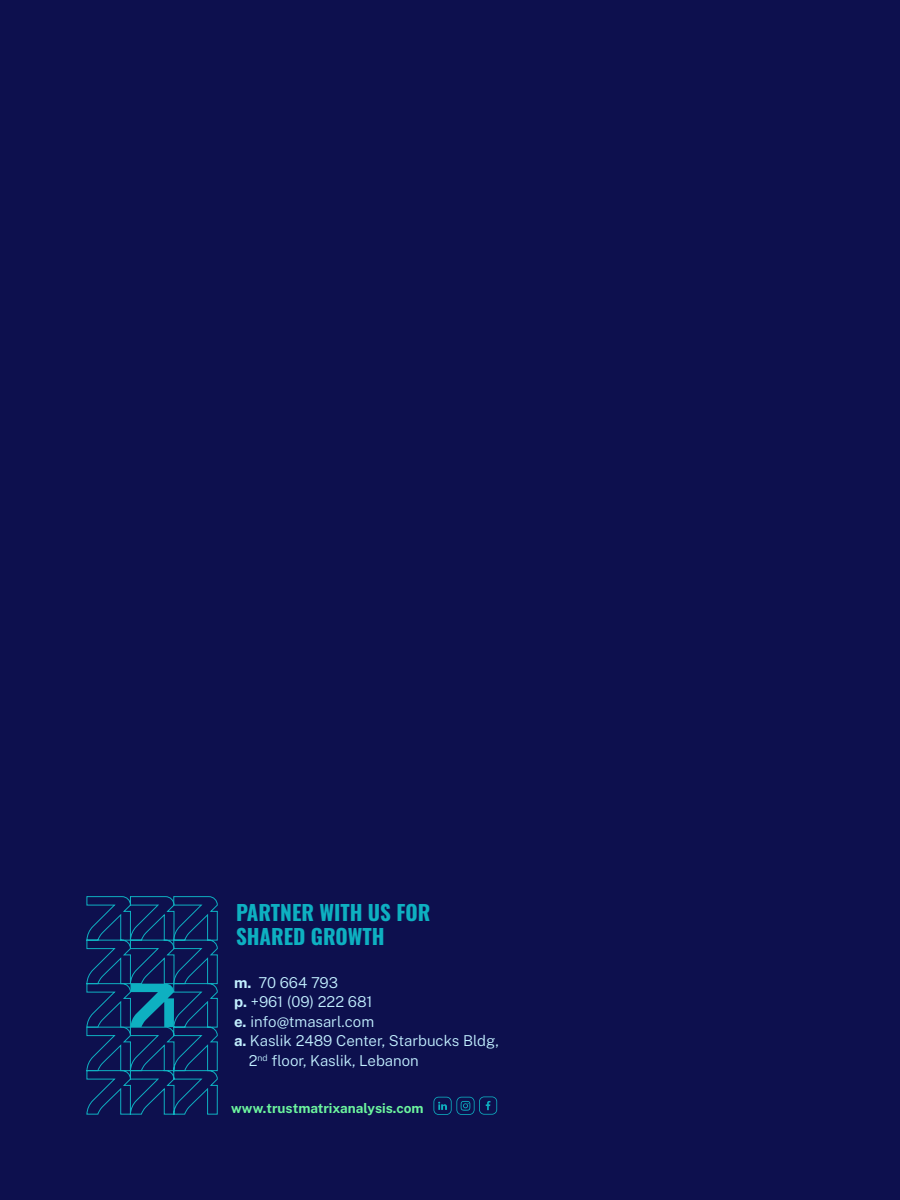
<style>
.page{position:relative;width:900px;height:1200px;background:#0d104e}
.page>*{position:absolute;margin:0;border:0;box-sizing:border-box;transform-origin:0 0}
.t1{font:700 21px/24px "Oswald";color:#0eb0c1}
.t2{font:300 15px "Public Sans";color:#c2efff}
.t3{font:700 13.5px "Public Sans";color:#6cf59e}
.s1{font-weight:700}
</style>
<div class="page">
<svg style="left:87px;top:896px;width:131px;height:219px"></svg>
<svg style="left:434px;top:1097px;width:63px;height:18px"></svg>
<h1 class="t1" style="left:236px;top:902px;width:196px">PARTNER WITH US FOR<br>SHARED GROWTH</h1>
<p class="t2" style="left:234px;top:972px;width:106px"><span class="s1">m.</span> 70 664 793</p>
<p class="t2" style="left:234px;top:992px;width:140px"><span class="s1">p.</span> +961 (09) 222 681</p>
<p class="t2" style="left:234px;top:1011px;width:142px"><span class="s1">e.</span> info@tmasarl.com</p>
<p class="t2" style="left:234px;top:1031px;width:266px"><span class="s1">a.</span> Kaslik 2489 Center, Starbucks Bldg,</p>
<p class="t2" style="left:249px;top:1050px;width:171px">2<sup>nd</sup> floor, Kaslik, Lebanon</p>
<p class="t3" style="left:231px;top:1098px;width:194px">www.trustmatrixanalysis.com</p>
</div>
